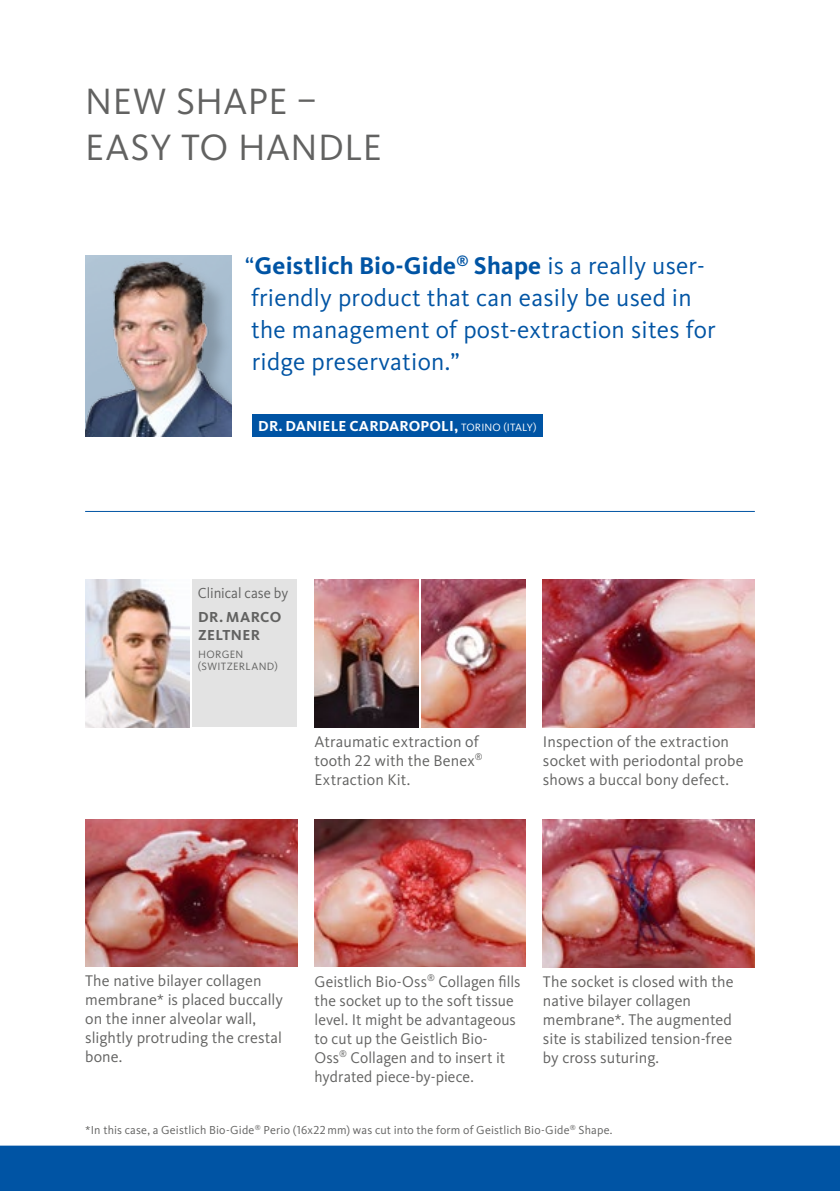
<style>
.page{position:relative;width:840px;height:1191px;background:#fff}
.page>*{position:absolute;margin:0;border:0;box-sizing:border-box;transform-origin:0 0}
.t1{font:38px/46px "Kievit Pro";letter-spacing:.015em;color:#626261}
.t2{font:25px/32px "Kievit Pro";letter-spacing:.01em;color:#0054a4}
.t3{font:16px/19px "Kievit Pro";letter-spacing:.005em;color:#626261}
.t4{font:700 15px "Kievit OT";letter-spacing:.01em;color:#fff}
.t5{font:700 15px/18px "Kievit Pro";letter-spacing:.025em;color:#626261}
.t6{font:15px "Kievit Pro";letter-spacing:-.005em;color:#626261}
.t7{font:12px "Kievit Pro";letter-spacing:.01em;color:#626261}
.t8{font:11px/12px "Kievit Pro";letter-spacing:.035em;color:#626261}
.s1{font-weight:700}
.s2{font-weight:400;font-size:11px}
</style>
<div class="page">
<img style="left:85px;top:255px;width:146px;height:9px">
<div style="left:252px;top:414px;width:290px;height:23px;background:#0054a4"></div>
<div style="left:85px;top:264px;width:146px;height:173px;background:#000;opacity:.2"></div>
<div style="left:0;top:1145px;width:839px;height:46px;background:#0054a4"></div>
<img style="left:314px;top:580px;width:104px;height:147px">
<img style="left:421px;top:580px;width:104px;height:147px">
<img style="left:542px;top:580px;width:212px;height:147px">
<img style="left:85px;top:819px;width:212px;height:147px">
<img style="left:314px;top:819px;width:211px;height:147px">
<img style="left:542px;top:820px;width:212px;height:147px">
<div style="left:192px;top:580px;width:105px;height:147px;background:#e3e3e3"></div>
<hr style="left:85px;top:511px;width:669px;height:1px;background:#0054a4">
<img style="left:85px;top:580px;width:105px;height:147px">
<h1 class="t1" style="left:85px;top:78px;width:298px">NEW SHAPE –<br>EASY TO HANDLE</h1>
<h2 class="t2" style="left:245px;top:250px;width:472px">“<span class="s1">Geistlich Bio-Gide</span><sup>®</sup> <span class="s1">Shape</span> is a really user&shy;friendly product that can easily be used in the management of post-extraction sites for ridge preservation.”</h2>
<p class="t4" style="left:258px;top:417px;width:279px">DR. DANIELE CARDAROPOLI, <span class="s2">TORINO (ITALY)</span></p>
<p class="t6" style="left:198px;top:584px;width:92px">Clinical case by</p>
<p class="t5" style="left:198px;top:608px;width:85px">DR. MARCO<br>ZELTNER</p>
<p class="t8" style="left:198px;top:648px;width:81px">HORGEN (SWITZERLAND)</p>
<p class="t3" style="left:314px;top:731px;width:169px">Atraumatic extraction of tooth 22 with the Benex<sup>®<br></sup>Extraction Kit.</p>
<p class="t3" style="left:542px;top:731px;width:202px">Inspection of the extraction socket with periodontal probe shows a buccal bony defect.</p>
<p class="t3" style="left:85px;top:971px;width:199px">The native bilayer collagen membrane* is placed buccally on the inner alveolar wall, slightly protruding the crestal bone.</p>
<p class="t3" style="left:314px;top:971px;width:207px">Geistlich Bio-Oss<sup>®</sup> Collagen fills the socket up to the soft tissue level. It might be advantageous to cut up the Geistlich Bio-<br>Oss<sup>®</sup> Collagen and to insert it hydrated piece-by-piece.</p>
<p class="t3" style="left:542px;top:971px;width:192px">The socket is closed with the native bilayer collagen membrane*. The augmented site is stabilized tension-free by cross suturing.</p>
<p class="t7" style="left:85px;top:1123px;width:528px">*In this case, a Geistlich Bio-Gide<sup>®</sup> Perio (16x22mm) was cut into the form of Geistlich Bio-Gide<sup>®</sup> Shape.</p>
</div>
